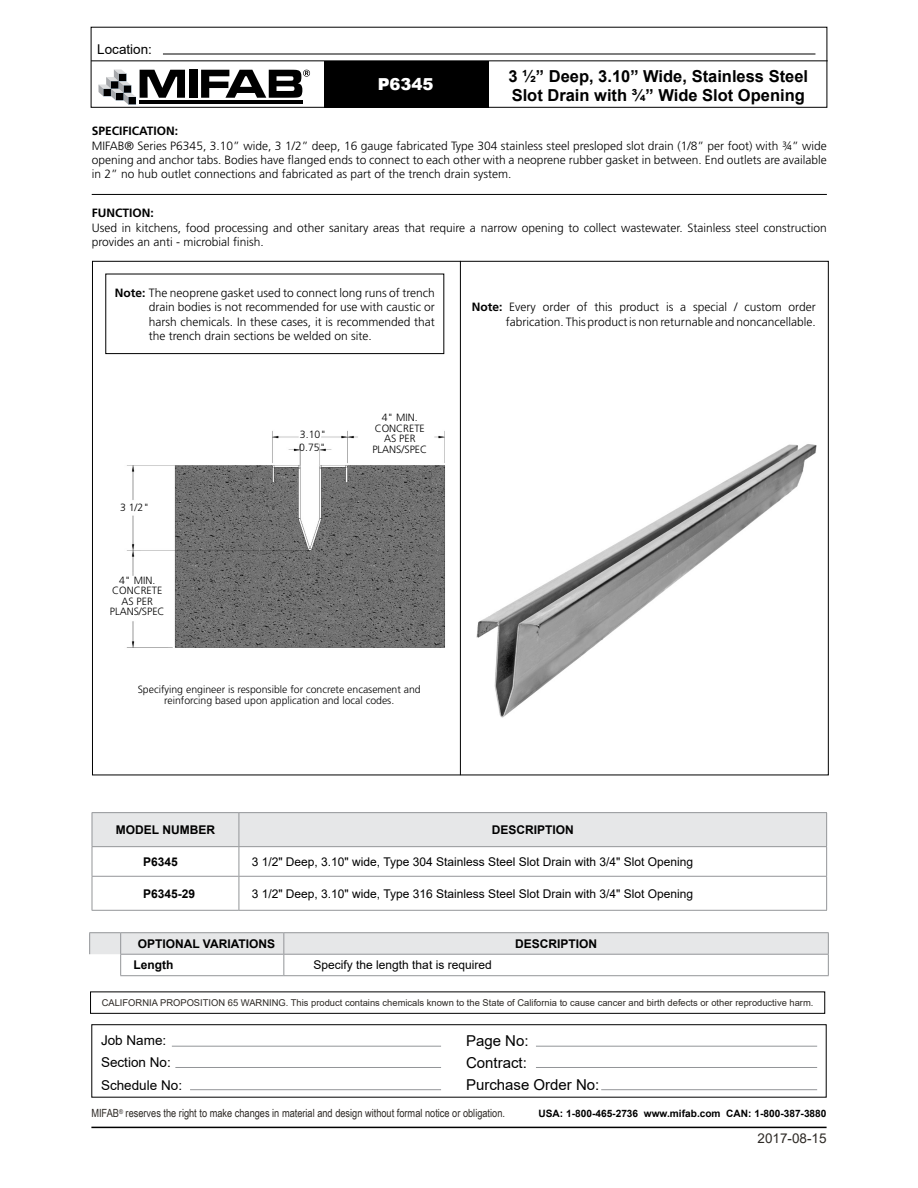
<style>
.page{position:relative;width:918px;height:1188px;background:#fff}
.page>*{position:absolute;margin:0;border:0;box-sizing:border-box;transform-origin:0 0}
.t1{font:700 16.5px/18.6px "Arial";color:#000}
.t2{font:900 16.5px "Arial";color:#fff}
.t3{font:15px/21.9px "Arial";color:#000}
.t4{font:13.5px/22.4px "Arial";color:#000}
.t5{font:13.5px "Arial";color:#2d2925}
.t6{font:300 12px/14.4px "Frutiger";color:#000;text-align:justify}
.t7{font:12px "Arial";color:#000}
.t8{font:700 12px "Arial";color:#000}
.t9{font:700 12px "Frutiger";color:#000}
.t10{font:11.25px "Arial Narrow";color:#2d2925}
.t11{font:300 10.5px/10.5px "Frutiger";color:#000;text-align:center}
.t12{font:700 10.2px "Arial";color:#000}
.t13{font:9.3px "Arial";color:#2d2925}
.s1{font-weight:700}
</style>
<div class="page">
<hr style="left:92px;top:812px;width:147px;height:1px;background:#939598">
<hr style="left:239px;top:812px;width:588px;height:1px;background:#939598">
<svg style="left:92px;top:813px;width:735px;height:63px"></svg>
<hr style="left:92px;top:876px;width:147px;height:1px;background:#939598">
<hr style="left:92px;top:877px;width:1px;height:33px;background:#939598">
<hr style="left:239px;top:876px;width:588px;height:1px;background:#939598">
<hr style="left:239px;top:877px;width:1px;height:33px;background:#939598">
<hr style="left:826px;top:877px;width:1px;height:33px;background:#939598">
<hr style="left:92px;top:910px;width:147px;height:1px;background:#939598">
<hr style="left:239px;top:910px;width:588px;height:1px;background:#939598">
<div style="left:189px;top:70px;width:8px;height:28px;background:#000"></div>
<svg style="left:201px;top:70px;width:109px;height:28px"></svg>
<svg style="left:99px;top:69px;width:86px;height:35px"></svg>
<hr style="left:139px;top:101px;width:164px;height:3px;background:#000">
<hr style="left:91px;top:60px;width:737px;height:1px;background:#000">
<div style="left:91px;top:27px;width:736px;height:81px;border:1px solid #000"></div>
<div style="left:324px;top:61px;width:165px;height:47px;background:#000"></div>
<hr style="left:163px;top:54px;width:652px;height:1px;background:#000">
<hr style="left:92px;top:194px;width:735px;height:1px;background:#000">
<div style="left:105px;top:274px;width:339px;height:80px;border:1px solid #000"></div>
<img style="left:476px;top:444px;width:341px;height:274px">
<img style="left:126px;top:431px;width:319px;height:217px">
<div style="left:91px;top:1024px;width:736px;height:74px;border:1px solid #000"></div>
<hr style="left:91px;top:1127px;width:736px;height:1px;background:#000">
<div style="left:90px;top:992px;width:735px;height:22px;border:1px solid #000"></div>
<hr style="left:172px;top:1046px;width:269px;height:1px;background:#939598">
<hr style="left:536px;top:1046px;width:281px;height:1px;background:#939598">
<hr style="left:175px;top:1067px;width:266px;height:1px;background:#939598">
<hr style="left:536px;top:1067px;width:281px;height:1px;background:#939598">
<hr style="left:190px;top:1089px;width:251px;height:1px;background:#939598">
<hr style="left:601px;top:1089px;width:216px;height:1px;background:#939598">
<hr style="left:89px;top:932px;width:32px;height:1px;background:#939598">
<hr style="left:121px;top:932px;width:163px;height:1px;background:#939598">
<hr style="left:284px;top:932px;width:545px;height:1px;background:#939598">
<svg style="left:89px;top:933px;width:740px;height:42px"></svg>
<hr style="left:120px;top:975px;width:164px;height:1px;background:#939598">
<hr style="left:284px;top:975px;width:545px;height:1px;background:#939598">
<hr style="left:460px;top:261px;width:1px;height:514px;background:#000">
<p class="t4" style="left:97px;top:38px;width:56px">Location:</p>
<h1 class="t2" style="left:378px;top:72px;width:57px">P6345</h1>
<h1 class="t1" style="left:508px;top:68px;width:301px">3 ½” Deep, 3.10” Wide, Stainless Steel<br>Slot Drain with ¾” Wide Slot Opening</h1>
<p class="t9" style="left:92px;top:124px;width:88px">SPECIFICATION:</p>
<p class="t6" style="left:92px;top:138px;width:737px">MIFAB® Series P6345, 3.10” wide, 3 1/2” deep, 16 gauge fabricated Type 304 stainless steel presloped slot drain (1/8” per foot) with ¾” wide opening and anchor tabs. Bodies have flanged ends to connect to each other with a neoprene rubber gasket in between. End outlets are available in 2” no hub outlet connections and fabricated as part of the trench drain system.</p>
<p class="t9" style="left:92px;top:206px;width:64px">FUNCTION:</p>
<p class="t6" style="left:92px;top:221px;width:737px">Used in kitchens, food processing and other sanitary areas that require a narrow opening to collect wastewater. Stainless steel construction provides an anti - microbial finish.</p>
<p class="t6" style="left:149px;top:286px;width:288px;text-indent:-34px"><span class="s1">Note:</span> The neoprene gasket used to connect long runs of trench drain bodies is not recommended for use with caustic or harsh chemicals. In these cases, it is recommended that the trench drain sections be welded on site.</p>
<p class="t11" style="left:120px;top:502px;width:31px">3 1/2"</p>
<p class="t11" style="left:110px;top:575px;width:56px">4" MIN.<br>CONCRETE<br>AS PER<br>PLANS/SPEC</p>
<p class="t11" style="left:299px;top:428px;width:28px;line-height:12.8px;text-align:left">3.10"<br>0.75"</p>
<p class="t11" style="left:372px;top:413px;width:56px">4" MIN.<br>CONCRETE<br>AS PER<br>PLANS/SPEC</p>
<p class="t11" style="left:138px;top:685px;width:285px">Specifying engineer is responsible for concrete encasement and reinforcing based upon application and local codes.</p>
<p class="t6" style="left:472px;top:300px;width:345px;text-align:right"><span class="s1">Note:</span> Every order of this product is a special / custom order fabrication. This product is non returnable and noncancellable.</p>
<p class="t8" style="left:116px;top:821px;width:101px">MODEL NUMBER</p>
<p class="t8" style="left:492px;top:821px;width:84px">DESCRIPTION</p>
<p class="t8" style="left:143px;top:853px;width:36px">P6345</p>
<p class="t7" style="left:252px;top:853px;width:443px">3 1/2" Deep, 3.10" wide, Type 304 Stainless Steel Slot Drain with 3/4" Slot Opening</p>
<p class="t8" style="left:143px;top:885px;width:54px">P6345-29</p>
<p class="t7" style="left:252px;top:885px;width:443px">3 1/2" Deep, 3.10" wide, Type 316 Stainless Steel Slot Drain with 3/4" Slot Opening</p>
<p class="t8" style="left:138px;top:935px;width:139px">OPTIONAL VARIATIONS</p>
<p class="t8" style="left:515px;top:935px;width:84px">DESCRIPTION</p>
<p class="t8" style="left:133px;top:957px;width:41px">Length</p>
<p class="t7" style="left:314px;top:957px;width:180px">Specify the length that is required</p>
<p class="t13" style="left:102px;top:996px;width:713px">CALIFORNIA PROPOSITION 65 WARNING. This product contains chemicals known to the State of California to cause cancer and birth defects or other reproductive harm.</p>
<p class="t4" style="left:101px;top:1029px;width:83px">Job Name:<br>Section No:<br>Schedule No:</p>
<p class="t3" style="left:466px;top:1030px;width:135px">Page No:<br>Contract:<br>Purchase Order No:</p>
<p class="t10" style="left:91px;top:1105px;width:415px">MIFAB<sup>®</sup> reserves the right to make changes in material and design without formal notice or obligation.</p>
<p class="t12" style="left:539px;top:1106px;width:290px">USA: 1-800-465-2736 www.mifab.com CAN: 1-800-387-3880</p>
<p class="t5" style="left:758px;top:1129px;width:71px">2017-08-15</p>
</div>
